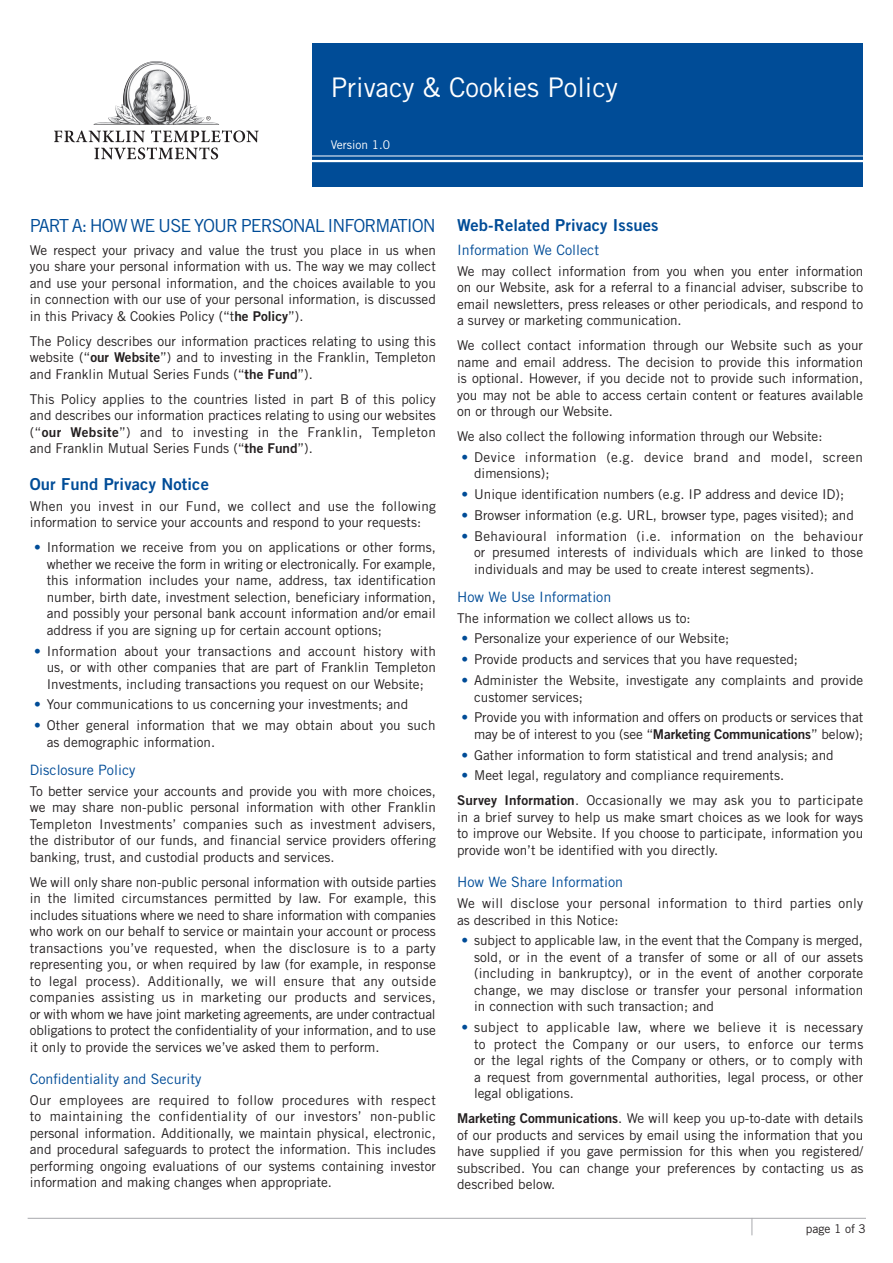
<style>
.page{position:relative;width:893px;height:1263px;background:#fff}
.page>*{position:absolute;margin:0;border:0;box-sizing:border-box;transform-origin:0 0}
.t1{font:27px "Trade Gothic LT Std";color:#fff}
._06_Form_Head{font:18px "Trade Gothic LT Std";letter-spacing:-.055em;color:#004c97}
._06_Form_Subhead{font:16.5px "Trade Gothic LT Std Bd 2";letter-spacing:.01em;color:#004c97}
._03a_Body{font:14.25px "Trade Gothic LT Std";color:#004c97}
._06_Form_Body{font:13.5px/16.5px "Trade Gothic LT Std";color:#231f20;text-align:justify}
._06_Form_Body-2{font:13.5px/16.5px "Trade Gothic LT Std";letter-spacing:.03em;color:#231f20}
.t2{font:12px "Trade Gothic LT Std";color:#fff}
.t3{font:12px "Trade Gothic LT Std";color:#231f20}
.s1{font-family:"Trade Gothic LT Std Bd 2"}
.s2{color:#004c97}
</style>
<div class="page">
<hr style="left:28px;top:1218px;width:838px;height:1px;background:#a8a9ad">
<svg style="left:751px;top:1219px;width:1px;height:16px"></svg>
<div style="left:313px;top:44px;width:550px;height:143px;background:#004c97"></div>
<hr style="left:294px;top:156px;width:577px;height:1px;background:#fff">
<hr style="left:294px;top:160px;width:577px;height:2px;background:#fff">
<svg style="left:54px;top:130px;width:205px;height:29px"></svg>
<img style="left:94px;top:61px;width:125px;height:64px">
<p class="t1" style="left:331px;top:71px;width:289px">Privacy &amp; Cookies Policy</p>
<p class="t2" style="left:331px;top:137px;width:61px">Version 1.0</p>
<p class="_06_Form_Head" style="left:30px;top:215px;width:408px">PART A: HOW WE USE YOUR PERSONAL INFORMATION</p>
<p class="_06_Form_Body" style="left:30px;top:242px;width:408px">We respect your privacy and value the trust you place in us when you share your personal information with us. The way we may collect and use your personal information, and the choices available to you in connection with our use of your personal information, is discussed in this Privacy &amp; Cookies Policy (“t<span class="s1">he Policy</span>”).</p>
<p class="_06_Form_Body" style="left:30px;top:333px;width:408px">The Policy describes our information practices relating to using this website (“<span class="s1">our Website</span>”) and to investing in the Franklin, Templeton and Franklin Mutual Series Funds (“<span class="s1">the Fund</span>”).</p>
<p class="_06_Form_Body" style="left:30px;top:391px;width:408px">This Policy applies to the countries listed in part B of this policy and describes our information practices relating to using our websites (“<span class="s1">our Website</span>”) and to investing in the Franklin, Templeton and Franklin Mutual Series Funds (“<span class="s1">the Fund</span>”).</p>
<p class="_06_Form_Subhead" style="left:30px;top:474px;width:181px">Our Fund Privacy Notice</p>
<p class="_06_Form_Body" style="left:30px;top:498px;width:408px">When you invest in our Fund, we collect and use the following information to service your accounts and respond to your requests:</p>
<p class="_06_Form_Body" style="left:47px;top:539px;width:391px;text-indent:-13px"><span class="s2">•</span> Information we receive from you on applications or other forms, whether we receive the form in writing or electronically. For example, this information includes your name, address, tax identification number, birth date, investment selection, beneficiary information, and possibly your personal bank account information and/or email address if you are signing up for certain account options;</p>
<p class="_06_Form_Body" style="left:47px;top:642px;width:391px;text-indent:-13px"><span class="s2">•</span> Information about your transactions and account history with us, or with other companies that are part of Franklin Templeton Investments, including transactions you request on our Website;</p>
<p class="_06_Form_Body" style="left:34px;top:696px;width:376px"><span class="s2">•</span> Your communications to us concerning your investments; and</p>
<p class="_06_Form_Body" style="left:47px;top:717px;width:390px;text-indent:-13px"><span class="s2">•</span> Other general information that we may obtain about you such as demographic information.</p>
<p class="_03a_Body" style="left:30px;top:761px;width:107px">Disclosure Policy</p>
<p class="_06_Form_Body" style="left:30px;top:782px;width:408px">To better service your accounts and provide you with more choices, we may share non-public personal information with other Franklin Templeton Investments’ companies such as investment advisers, the distributor of our funds, and financial service providers offering banking, trust, and custodial products and services.</p>
<p class="_06_Form_Body" style="left:30px;top:873px;width:408px">We will only share non-public personal information with outside parties in the limited circumstances permitted by law. For example, this includes situations where we need to share information with companies who work on our behalf to service or maintain your account or process transactions you’ve requested, when the disclosure is to a party representing you, or when required by law (for example, in response to legal process). Additionally, we will ensure that any outside companies assisting us in marketing our products and services, or with whom we have joint marketing agreements, are under contractual obligations to protect the confidentiality of your information, and to use it only to provide the services we’ve asked them to perform.</p>
<p class="_03a_Body" style="left:30px;top:1070px;width:173px">Confidentiality and Security</p>
<p class="_06_Form_Body" style="left:30px;top:1092px;width:408px">Our employees are required to follow procedures with respect to maintaining the confidentiality of our investors’ non-public personal information. Additionally, we maintain physical, electronic, and procedural safeguards to protect the information. This includes performing ongoing evaluations of our systems containing investor information and making changes when appropriate.</p>
<p class="_06_Form_Subhead" style="left:457px;top:215px;width:203px">Web-Related Privacy Issues</p>
<p class="_03a_Body" style="left:457px;top:241px;width:143px">Information We Collect</p>
<p class="_06_Form_Body" style="left:457px;top:262px;width:408px">We may collect information from you when you enter information on our Website, ask for a referral to a financial adviser, subscribe to email newsletters, press releases or other periodicals, and respond to a survey or marketing communication.</p>
<p class="_06_Form_Body" style="left:457px;top:337px;width:408px">We collect contact information through our Website such as your name and email address. The decision to provide this information is optional. However, if you decide not to provide such information, you may not be able to access certain content or features available on or through our Website.</p>
<p class="_06_Form_Body" style="left:457px;top:428px;width:367px">We also collect the following information through our Website:</p>
<p class="_06_Form_Body-2" style="left:474px;top:449px;width:390px;text-indent:-13px"><span class="s2">•</span> Device information (e.g. device brand and model, screen dimensions);</p>
<p class="_06_Form_Body" style="left:461px;top:486px;width:384px"><span class="s2">•</span> Unique identification numbers (e.g. IP address and device ID);</p>
<p class="_06_Form_Body" style="left:461px;top:507px;width:394px"><span class="s2">•</span> Browser information (e.g. URL, browser type, pages visited); and</p>
<p class="_06_Form_Body" style="left:474px;top:527px;width:391px;text-indent:-13px"><span class="s2">•</span> Behavioural information (i.e. information on the behaviour or presumed interests of individuals which are linked to those individuals and may be used to create interest segments).</p>
<p class="_03a_Body" style="left:457px;top:588px;width:156px">How We Use Information</p>
<p class="_06_Form_Body" style="left:457px;top:609px;width:235px">The information we collect allows us to:</p>
<p class="_06_Form_Body" style="left:461px;top:630px;width:269px"><span class="s2">•</span> Personalize your experience of our Website;</p>
<p class="_06_Form_Body" style="left:461px;top:651px;width:338px"><span class="s2">•</span> Provide products and services that you have requested;</p>
<p class="_06_Form_Body" style="left:474px;top:672px;width:391px;text-indent:-13px"><span class="s2">•</span> Administer the Website, investigate any complaints and provide customer services;</p>
<p class="_06_Form_Body" style="left:461px;top:709px;width:403px;text-align:right"><span class="s2">•</span> Provide you with information and offers on products or services that may be of interest to you (see “<span class="s1">Marketing Communications</span>” below);</p>
<p class="_06_Form_Body" style="left:461px;top:746px;width:374px"><span class="s2">•</span> Gather information to form statistical and trend analysis; and</p>
<p class="_06_Form_Body" style="left:461px;top:767px;width:324px"><span class="s2">•</span> Meet legal, regulatory and compliance requirements.</p>
<p class="_06_Form_Body" style="left:457px;top:792px;width:408px"><span class="s1">Survey Information</span>. Occasionally we may ask you to participate in a brief survey to help us make smart choices as we look for ways to improve our Website. If you choose to participate, information you provide won’t be identified with you directly.</p>
<p class="_03a_Body" style="left:457px;top:874px;width:168px">How We Share Information</p>
<p class="_06_Form_Body" style="left:457px;top:895px;width:407px">We will disclose your personal information to third parties only as described in this Notice:</p>
<p class="_06_Form_Body" style="left:474px;top:932px;width:391px;text-indent:-13px"><span class="s2">•</span> subject to applicable law, in the event that the Company is merged, sold, or in the event of a transfer of some or all of our assets (including in bankruptcy), or in the event of another corporate change, we may disclose or transfer your personal information in connection with such transaction; and</p>
<p class="_06_Form_Body" style="left:474px;top:1019px;width:391px;text-indent:-13px"><span class="s2">•</span> subject to applicable law, where we believe it is necessary to protect the Company or our users, to enforce our terms or the legal rights of the Company or others, or to comply with a request from governmental authorities, legal process, or other legal obligations.</p>
<p class="_06_Form_Body" style="left:457px;top:1110px;width:408px"><span class="s1">Marketing Communications</span>. We will keep you up-to-date with details of our products and services by email using the information that you have supplied if you gave permission for this when you registered/ subscribed. You can change your preferences by contacting us as described below.</p>
<p class="t3" style="left:806px;top:1221px;width:62px">page 1 of 3</p>
</div>
